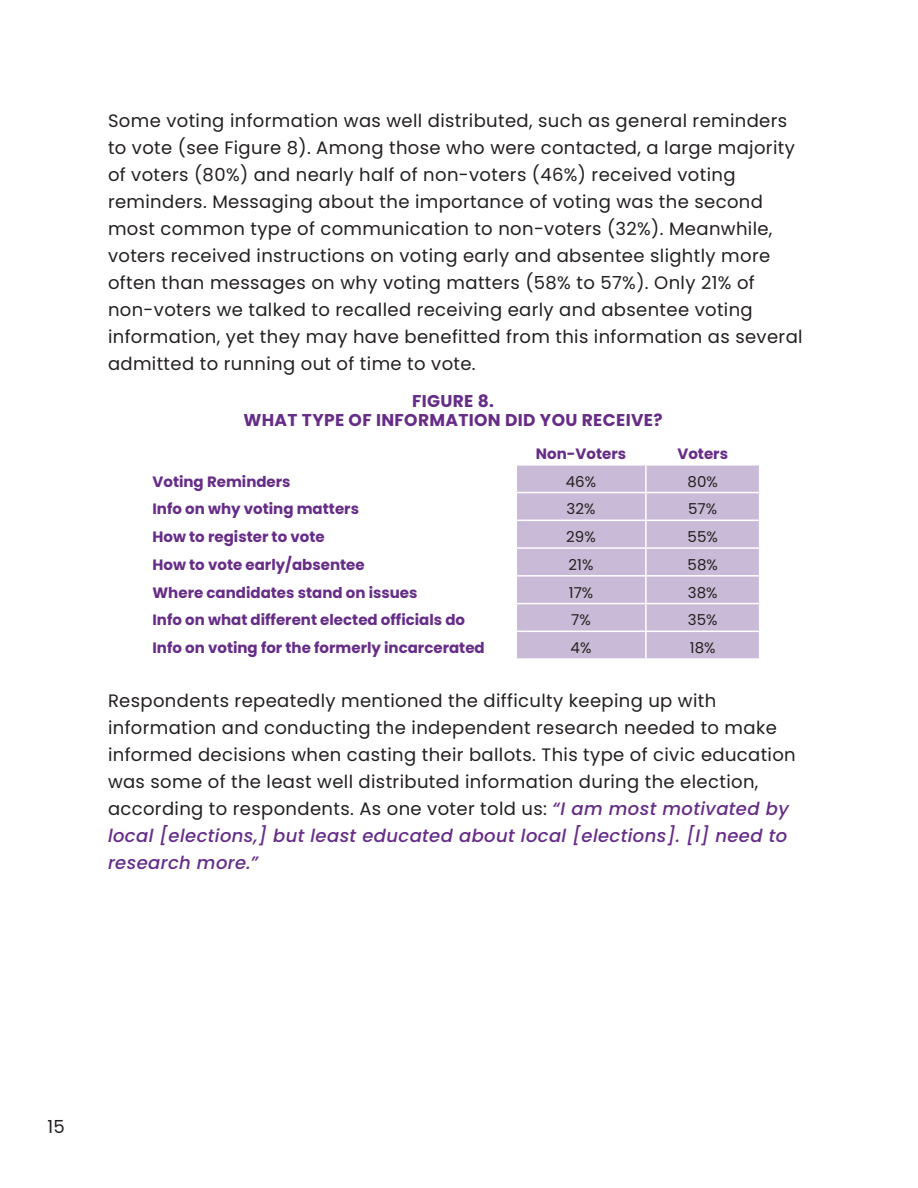
<style>
.page{position:relative;width:918px;height:1188px;background:#fff}
.page>*{position:absolute;margin:0;border:0;box-sizing:border-box;transform-origin:0 0}
.t1{font:18px/27px "Poppins";letter-spacing:.02em;color:#231f20}
.t2{font:700 17.1px/18.9px "Poppins";letter-spacing:.02em;color:#662c88;text-align:center}
.t3{font:700 15px "Poppins";color:#662c88}
.t4{font:15px "Poppins";color:#231f20}
.s1{font-weight:500;font-style:italic;color:#662c88}
</style>
<div class="page">
<div style="left:517px;top:466px;width:242px;height:192px;background:#c9bbd7"></div>
<hr style="left:645px;top:466px;width:2px;height:26px;background:#fff">
<hr style="left:516px;top:492px;width:130px;height:1px;background:#fff">
<hr style="left:646px;top:492px;width:114px;height:1px;background:#fff">
<hr style="left:645px;top:493px;width:2px;height:27px;background:#fff">
<hr style="left:516px;top:520px;width:130px;height:1px;background:#fff">
<hr style="left:646px;top:520px;width:114px;height:1px;background:#fff">
<hr style="left:645px;top:521px;width:2px;height:26px;background:#fff">
<hr style="left:516px;top:547px;width:130px;height:2px;background:#fff">
<hr style="left:646px;top:547px;width:114px;height:2px;background:#fff">
<hr style="left:645px;top:549px;width:2px;height:26px;background:#fff">
<hr style="left:516px;top:575px;width:130px;height:2px;background:#fff">
<hr style="left:646px;top:575px;width:114px;height:2px;background:#fff">
<hr style="left:645px;top:577px;width:2px;height:26px;background:#fff">
<hr style="left:516px;top:603px;width:130px;height:1px;background:#fff">
<hr style="left:646px;top:603px;width:114px;height:1px;background:#fff">
<hr style="left:645px;top:604px;width:2px;height:27px;background:#fff">
<hr style="left:516px;top:631px;width:130px;height:1px;background:#fff">
<hr style="left:646px;top:631px;width:114px;height:1px;background:#fff">
<hr style="left:645px;top:632px;width:2px;height:26px;background:#fff">
<p class="t1" style="left:108px;top:107px;width:696px">Some voting information was well distributed, such as general reminders to vote (see Figure 8). Among those who were contacted, a large majority of voters (80%) and nearly half of non-voters (46%) received voting reminders. Messaging about the importance of voting was the second most common type of communication to non-voters (32%). Meanwhile, voters received instructions on voting early and absentee slightly more often than messages on why voting matters (58% to 57%). Only 21% of non-voters we talked to recalled receiving early and absentee voting information, yet they may have benefitted from this information as several admitted to running out of time to vote.</p>
<p class="t2" style="left:244px;top:392px;width:421px">FIGURE 8.<br>WHAT TYPE OF INFORMATION DID YOU RECEIVE?</p>
<p class="t3" style="left:536px;top:445px;width:92px">Non-Voters</p>
<p class="t3" style="left:677px;top:445px;width:52px">Voters</p>
<p class="t3" style="left:153px;top:473px;width:140px">Voting Reminders</p>
<p class="t4" style="left:566px;top:473px;width:32px">46%</p>
<p class="t4" style="left:688px;top:473px;width:32px">80%</p>
<p class="t3" style="left:153px;top:500px;width:208px">Info on why voting matters</p>
<p class="t4" style="left:567px;top:500px;width:30px">32%</p>
<p class="t4" style="left:688px;top:500px;width:30px">57%</p>
<p class="t3" style="left:153px;top:528px;width:174px">How to register to vote</p>
<p class="t4" style="left:566px;top:528px;width:31px">29%</p>
<p class="t4" style="left:688px;top:528px;width:32px">55%</p>
<p class="t3" style="left:153px;top:556px;width:214px">How to vote early/absentee</p>
<p class="t4" style="left:569px;top:556px;width:26px">21%</p>
<p class="t4" style="left:688px;top:556px;width:32px">58%</p>
<p class="t3" style="left:153px;top:584px;width:267px">Where candidates stand on issues</p>
<p class="t4" style="left:569px;top:584px;width:26px">17%</p>
<p class="t4" style="left:688px;top:584px;width:31px">38%</p>
<p class="t3" style="left:153px;top:611px;width:314px">Info on what different elected officials do</p>
<p class="t4" style="left:571px;top:611px;width:21px">7%</p>
<p class="t4" style="left:688px;top:611px;width:31px">35%</p>
<p class="t3" style="left:153px;top:639px;width:334px">Info on voting for the formerly incarcerated</p>
<p class="t4" style="left:571px;top:639px;width:22px">4%</p>
<p class="t4" style="left:690px;top:639px;width:27px">18%</p>
<p class="t1" style="left:108px;top:688px;width:689px">Respondents repeatedly mentioned the difficulty keeping up with information and conducting the independent research needed to make informed decisions when casting their ballots. This type of civic education was some of the least well distributed information during the election, according to respondents. As one voter told us: <span class="s1">“I am most motivated by local [elections,] but least educated about local [elections]. [I] need to research more.”</span></p>
<p class="t1" style="left:47px;top:1114px;width:19px">15</p>
</div>
